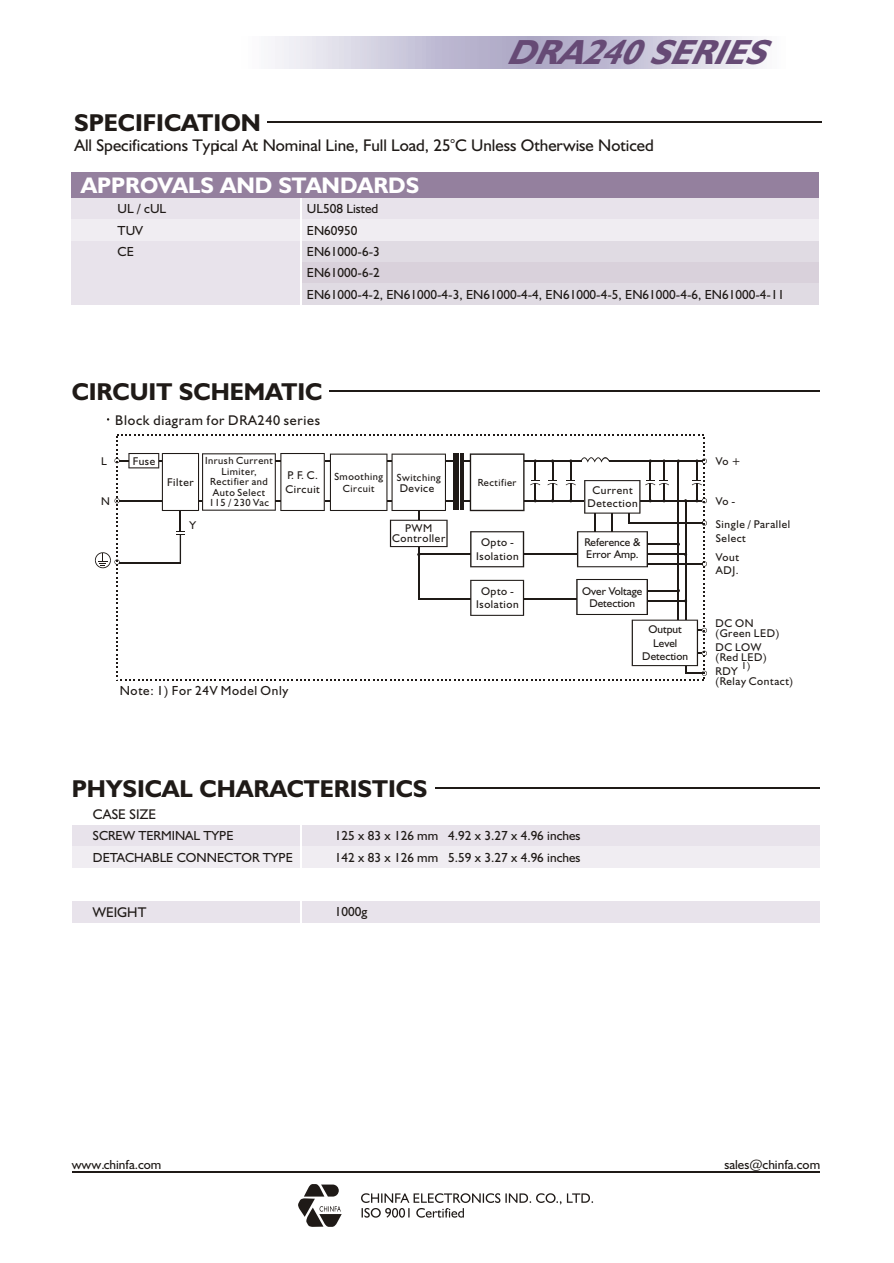
<style>
.page{position:relative;width:894px;height:1263px;background:#fff}
.page>*{position:absolute;margin:0;border:0;box-sizing:border-box;transform-origin:0 0}
.t1{font:italic 700 35.1px "Humanst 521 BT";color:#664a75}
.t2{font:700 24.45px "Humanst 521 BT";color:#1f1a17}
.t3{font:700 22.65px "Humanst 521 BT";color:#fff}
.t4{font:16.95px "Humanst 521 BT";color:#1f1a17}
.t5{font:14.1px "Humanst 521 BT";letter-spacing:.05em;color:#1f1a17}
.t6{font:14.1px "Humanst 521 BT";color:#1f1a17}
.t7{font:13.2px/21.3px "Humanst 521 BT";color:#1f1a17}
.t8{font:13.2px "Humanst 521 BT";letter-spacing:.05em;color:#1f1a17}
.t9{font:11.25px/13.5px "Humanst 521 BT";letter-spacing:.05em;color:#1f1a17}
.t10{font:11.25px/13.5px "Humanst 521 BT";color:#1f1a17;text-align:center}
.t11{font:10.35px/10.5px "Humanst 521 BT";letter-spacing:.05em;color:#1f1a17;text-align:center}
.t12{font:10.2px "Humanst 521 BT";color:#1f1a17}
.t13{font:8.55px "Humanst 521 BT";color:#1f1a17}
</style>
<div class="page">
<hr style="left:72px;top:1172px;width:747px;height:1px;background:#1f1a17">
<div style="left:72px;top:825px;width:747px;height:22px;background:#e8e3eb"></div>
<div style="left:72px;top:847px;width:747px;height:21px;background:#f0edf2"></div>
<hr style="left:301px;top:825px;width:1px;height:43px;background:#fff">
<hr style="left:435px;top:788px;width:384px;height:1px;background:#1f1a17">
<hr style="left:329px;top:391px;width:490px;height:1px;background:#1f1a17">
<div style="left:72px;top:901px;width:747px;height:21px;background:#e8e3eb"></div>
<svg style="left:301px;top:901px;width:1px;height:21px"></svg>
<svg style="left:298px;top:1184px;width:44px;height:43px"></svg>
<svg style="left:361px;top:1193px;width:232px;height:25px"></svg>
<div style="left:71px;top:198px;width:748px;height:22px;background:#e8e3eb"></div>
<div style="left:71px;top:241px;width:748px;height:21px;background:#e8e3eb"></div>
<div style="left:71px;top:262px;width:748px;height:22px;background:#e8e3eb"></div>
<div style="left:71px;top:284px;width:748px;height:21px;background:#e8e3eb"></div>
<div style="left:71px;top:220px;width:748px;height:21px;background:#f0edf2"></div>
<div style="left:302px;top:241px;width:517px;height:21px;background:#e0dbe3"></div>
<div style="left:302px;top:262px;width:517px;height:22px;background:#d9d1db"></div>
<div style="left:302px;top:284px;width:517px;height:21px;background:#e0dbe3"></div>
<hr style="left:300px;top:198px;width:1px;height:107px;background:#fff">
<div style="left:71px;top:173px;width:748px;height:25px;background:#94809e"></div>
<hr style="left:267px;top:122px;width:555px;height:1px;background:#1f1a17">
<svg style="left:95px;top:435px;width:612px;height:246px"></svg>
<h2 class="t2" style="left:74px;top:112px;width:188px">SPECIFICATION</h2>
<h1 class="t1" style="left:506px;top:38px;width:276px">DRA240 SERIES</h1>
<p class="t13" style="left:451px;top:136px;width:6px">o</p>
<p class="t4" style="left:74px;top:139px;width:581px">All Specifications Typical At Nominal Line, Full Load, 25 C Unless Otherwise Noticed</p>
<h3 class="t3" style="left:81px;top:176px;width:340px">APPROVALS AND STANDARDS</h3>
<p class="t7" style="left:118px;top:198px;width:50px;line-height:21.9px">UL / cUL<br>TUV</p>
<p class="t7" style="left:307px;top:199px;width:479px">UL508 Listed<br>EN60950<br>EN61000-6-3<br>EN61000-6-2<br>EN61000-4-2, EN61000-4-3, EN61000-4-4, EN61000-4-5, EN61000-4-6, EN61000-4-11</p>
<p class="t7" style="left:118px;top:242px;width:18px">CE</p>
<h2 class="t2" style="left:72px;top:381px;width:252px">CIRCUIT SCHEMATIC</h2>
<p class="t5" style="left:115px;top:414px;width:207px">Block diagram for DRA240 series</p>
<p class="t9" style="left:133px;top:455px;width:24px">Fuse</p>
<p class="t9" style="left:101px;top:455px;width:7px">L</p>
<p class="t9" style="left:716px;top:455px;width:26px">Vo +</p>
<p class="t9" style="left:101px;top:495px;width:10px">N</p>
<p class="t11" style="left:205px;top:456px;width:69px">Inrush Current<br>Limiter,<br>Rectifier and<br>Auto Select<br>115 / 230 Vac</p>
<p class="t9" style="left:285px;top:469px;width:36px">P. F. C.<br>Circuit</p>
<p class="t11" style="left:334px;top:471px;width:50px;line-height:12.3px">Smoothing<br>Circuit</p>
<p class="t11" style="left:397px;top:473px;width:45px">Switching</p>
<p class="t9" style="left:400px;top:482px;width:36px">Device</p>
<p class="t9" style="left:167px;top:476px;width:28px">Filter</p>
<p class="t11" style="left:478px;top:478px;width:40px">Rectifier</p>
<p class="t9" style="left:587px;top:484px;width:52px;text-align:center">Current<br>Detection</p>
<p class="t9" style="left:716px;top:495px;width:21px">Vo -</p>
<p class="t9" style="left:189px;top:519px;width:8px">Y</p>
<p class="t8" style="left:120px;top:685px;width:170px">Note: 1) For 24V Model Only</p>
<p class="t9" style="left:392px;top:524px;width:55px;line-height:10.5px;text-align:center">PWM<br>Controller</p>
<p class="t9" style="left:476px;top:537px;width:44px;text-align:center">Opto -<br>Isolation</p>
<p class="t10" style="left:584px;top:537px;width:58px;line-height:11.7px;text-align:left">Reference &amp;<br>Error Amp.</p>
<p class="t9" style="left:476px;top:585px;width:44px;text-align:center">Opto -<br>Isolation</p>
<p class="t10" style="left:582px;top:586px;width:62px;line-height:11.7px">Over Voltage<br>Detection</p>
<p class="t10" style="left:642px;top:624px;width:47px">Output<br>Level<br>Detection</p>
<p class="t9" style="left:716px;top:519px;width:76px">Single / Parallel<br>Select</p>
<p class="t9" style="left:716px;top:551px;width:25px">Vout<br>ADJ.</p>
<p class="t9" style="left:716px;top:620px;width:65px;line-height:9.4px">DC ON (Green LED)</p>
<p class="t9" style="left:716px;top:667px;width:79px;line-height:9.4px">RDY<br>(Relay Contact)</p>
<p class="t9" style="left:716px;top:644px;width:53px;line-height:9.4px">DC LOW (Red LED)</p>
<p class="t12" style="left:741px;top:662px;width:10px">1)</p>
<h2 class="t2" style="left:72px;top:778px;width:357px">PHYSICAL CHARACTERISTICS</h2>
<p class="t7" style="left:335px;top:826px;width:247px">125 x 83 x 126 mm 4.92 x 3.27 x 4.96 inches</p>
<p class="t6" style="left:93px;top:808px;width:65px">CASE SIZE</p>
<p class="t7" style="left:93px;top:826px;width:201px">SCREW TERMINAL TYPE<br>DETACHABLE CONNECTOR TYPE</p>
<p class="t7" style="left:335px;top:848px;width:247px">142 x 83 x 126 mm 5.59 x 3.27 x 4.96 inches</p>
<p class="t5" style="left:93px;top:906px;width:55px">WEIGHT</p>
<p class="t7" style="left:335px;top:902px;width:34px">1000g</p>
<p class="t7" style="left:72px;top:1155px;width:91px">www.chinfa.com</p>
<p class="t7" style="left:725px;top:1155px;width:97px">sales@chinfa.com</p>
</div>
